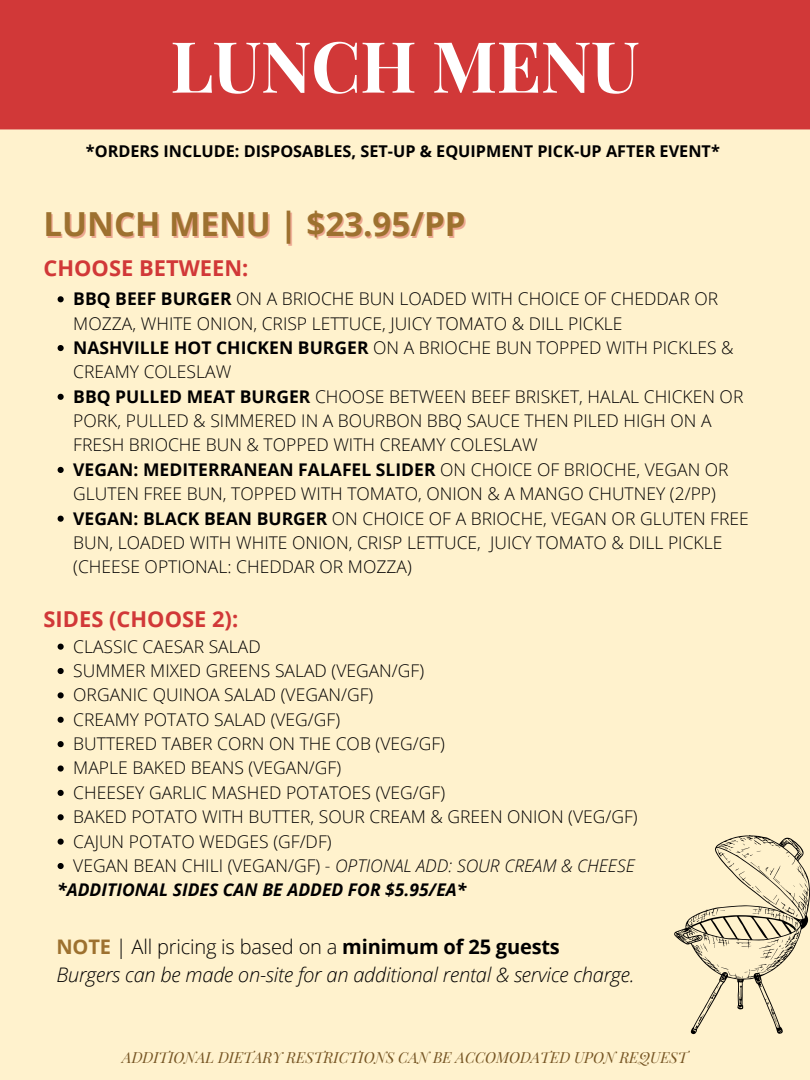
<style>
.page{position:relative;width:810px;height:1080px;background:#fff2cd}
.page>*{position:absolute;margin:0;border:0;box-sizing:border-box;transform-origin:0 0}
.t1{font:700 70.69px "Playfair Display";letter-spacing:-.01em;color:#fff}
.t2{font:700 33.12px "Open Sans";color:#9d712f}
.t3{font:700 21.88px "Open Sans";color:#d13838}
.t4{font:italic 300 20.06px/27.6px "Open Sans";letter-spacing:-.01em;color:#000}
.t5{font:300 17.5px/24.4px "Open Sans";color:#000}
.t6{font:italic 300 17.5px "Open Sans";color:#000}
.t7{font:italic 700 17.5px "Open Sans";color:#000}
.t8{font:700 16.25px "Open Sans";color:#000}
.t9{font:italic 15px "Playfair Display";color:#765523}
.s1{font-weight:700}
.s2{font-style:normal}
.s3{font-weight:700;font-style:normal;color:#9d712f}
.s4{font-weight:700;font-style:normal}
</style>
<div class="page">
<div style="left:0;top:0;width:810px;height:129px;background:#d13838"></div>
<svg style="left:58px;top:296px;width:6px;height:6px"></svg>
<svg style="left:58px;top:345px;width:6px;height:6px"></svg>
<svg style="left:58px;top:394px;width:6px;height:6px"></svg>
<svg style="left:58px;top:467px;width:6px;height:6px"></svg>
<svg style="left:58px;top:516px;width:6px;height:6px"></svg>
<svg style="left:58px;top:644px;width:6px;height:6px"></svg>
<svg style="left:58px;top:668px;width:6px;height:6px"></svg>
<svg style="left:58px;top:692px;width:6px;height:6px"></svg>
<svg style="left:58px;top:717px;width:6px;height:6px"></svg>
<svg style="left:58px;top:741px;width:6px;height:6px"></svg>
<svg style="left:58px;top:765px;width:6px;height:7px"></svg>
<svg style="left:58px;top:790px;width:6px;height:6px"></svg>
<svg style="left:58px;top:814px;width:6px;height:6px"></svg>
<svg style="left:58px;top:839px;width:6px;height:6px"></svg>
<svg style="left:58px;top:863px;width:6px;height:6px"></svg>
<svg style="left:674px;top:835px;width:136px;height:199px"></svg>
<p class="t1" style="left:170px;top:16px;width:471px">LUNCH MENU</p>
<h2 class="t8" style="left:86px;top:139px;width:635px">*ORDERS INCLUDE: DISPOSABLES, SET-UP &amp; EQUIPMENT PICK-UP AFTER EVENT*</h2>
<p class="t2" style="left:44px;top:201px;width:424px">LUNCH MENU | $23.95/PP</p>
<h1 class="t3" style="left:44px;top:252px;width:207px">CHOOSE BETWEEN:</h1>
<h5 class="t5" style="left:73px;top:286px;width:646px"><span class="s1">BBQ BEEF BURGER</span> ON A BRIOCHE BUN LOADED WITH CHOICE OF CHEDDAR OR<br>MOZZA, WHITE ONION, CRISP LETTUCE, JUICY TOMATO &amp; DILL PICKLE</h5>
<h3 class="t5" style="left:73px;top:335px;width:662px"><span class="s1">NASHVILLE HOT CHICKEN BURGER</span> ON A BRIOCHE BUN TOPPED WITH PICKLES &amp;<br>CREAMY COLESLAW</h3>
<p class="t5" style="left:73px;top:384px;width:672px"><span class="s1">BBQ PULLED MEAT BURGER</span> CHOOSE BETWEEN BEEF BRISKET, HALAL CHICKEN OR<br>PORK, PULLED &amp; SIMMERED IN A BOURBON BBQ SAUCE THEN PILED HIGH ON A<br>FRESH BRIOCHE BUN &amp; TOPPED WITH CREAMY COLESLAW</p>
<p class="t5" style="left:73px;top:457px;width:657px"><span class="s1">VEGAN: MEDITERRANEAN FALAFEL SLIDER</span> ON CHOICE OF BRIOCHE, VEGAN OR<br>GLUTEN FREE BUN, TOPPED WITH TOMATO, ONION &amp; A MANGO CHUTNEY (2/PP)</p>
<p class="t5" style="left:73px;top:506px;width:677px"><span class="s1">VEGAN: BLACK BEAN BURGER</span> ON CHOICE OF A BRIOCHE, VEGAN OR GLUTEN FREE<br>BUN, LOADED WITH WHITE ONION, CRISP LETTUCE, JUICY TOMATO &amp; DILL PICKLE (CHEESE OPTIONAL: CHEDDAR OR MOZZA)</p>
<p class="t3" style="left:44px;top:603px;width:196px">SIDES (CHOOSE 2):</p>
<p class="t5" style="left:73px;top:634px;width:189px">CLASSIC CAESAR SALAD</p>
<h3 class="t5" style="left:73px;top:658px;width:352px">SUMMER MIXED GREENS SALAD (VEGAN/GF)</h3>
<p class="t5" style="left:73px;top:682px;width:302px">ORGANIC QUINOA SALAD (VEGAN/GF)</p>
<p class="t5" style="left:73px;top:707px;width:268px">CREAMY POTATO SALAD (VEG/GF)</p>
<p class="t5" style="left:73px;top:731px;width:373px">BUTTERED TABER CORN ON THE COB (VEG/GF)</p>
<p class="t5" style="left:73px;top:755px;width:269px">MAPLE BAKED BEANS (VEGAN/GF)</p>
<p class="t5" style="left:73px;top:780px;width:373px">CHEESEY GARLIC MASHED POTATOES (VEG/GF)</p>
<p class="t5" style="left:73px;top:804px;width:566px">BAKED POTATO WITH BUTTER, SOUR CREAM &amp; GREEN ONION (VEG/GF)</p>
<p class="t5" style="left:73px;top:829px;width:260px">CAJUN POTATO WEDGES (GF/DF)</p>
<p class="t6" style="left:73px;top:853px;width:563px"><span class="s2">VEGAN BEAN CHILI (VEGAN/GF) -</span> OPTIONAL ADD: SOUR CREAM &amp; CHEESE</p>
<p class="t7" style="left:57px;top:878px;width:411px">*ADDITIONAL SIDES CAN BE ADDED FOR $5.95/EA*</p>
<h5 class="t4" style="left:57px;top:933px;width:580px"><span class="s3">NOTE</span> <span class="s2">| All pricing is based on a</span> <span class="s4">minimum of 25 guests<br></span>Burgers can be made on-site for an additional rental &amp; service charge.</h5>
<p class="t9" style="left:122px;top:1047px;width:567px">ADDITIONAL DIETARY RESTRICTIONS CAN BE ACCOMODATED UPON REQUEST</p>
</div>
